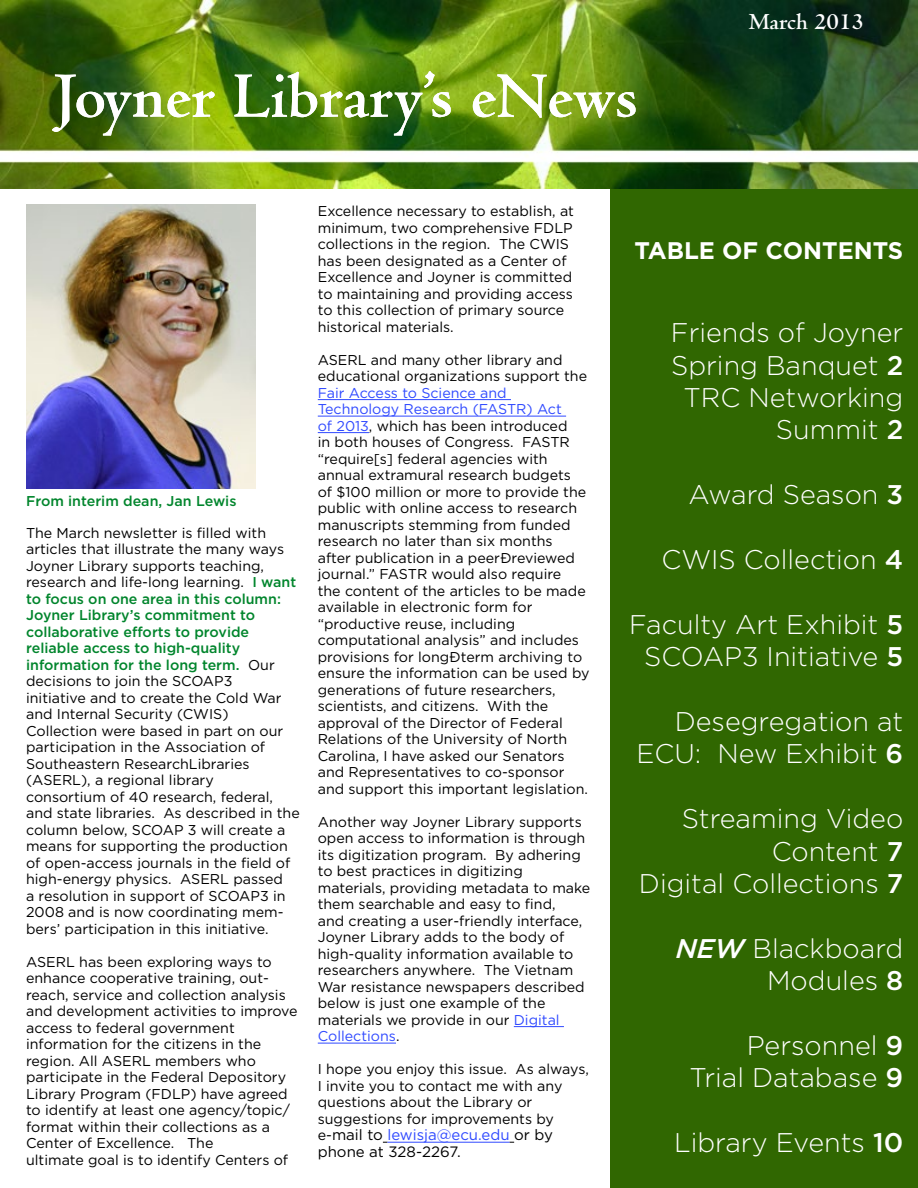
<style>
.page{position:relative;width:918px;height:1188px;background:#fff}
.page>*{position:absolute;margin:0;border:0;box-sizing:border-box;transform-origin:0 0}
.t1{font:700 67.5px "Centaur MT Std";color:#fff}
.t2{font:300 27px/32.4px "Gotham";color:#fff;text-align:right}
.t3{font:700 24px "Gotham";color:#fff}
.t4{font:700 24px "Centaur MT Std";color:#fff}
.t5{font:15px/16.5px "Gotham";color:#000}
.t6{font:14.25px/16.5px "Gotham";color:#000}
.t7{font:500 14.25px "Gotham";color:#00852c}
.s1{font-weight:500;color:#00852c}
.s2{color:#304aff}
.s3{font-size:14.25px}
.s4{font-weight:500}
.s5{font-weight:500;font-style:italic}
</style>
<div class="page">
<img style="left:0;top:0;width:918px;height:189px">
<hr style="left:318px;top:399px;width:193px;height:1px;background:#304aff">
<hr style="left:318px;top:416px;width:248px;height:1px;background:#304aff">
<hr style="left:318px;top:432px;width:51px;height:1px;background:#304aff">
<hr style="left:514px;top:1026px;width:50px;height:1px;background:#304aff">
<hr style="left:318px;top:1043px;width:78px;height:1px;background:#304aff">
<hr style="left:387px;top:1142px;width:123px;height:1px;background:#304aff">
<div style="left:610px;top:189px;width:308px;height:999px;background:#306701"></div>
<img style="left:26px;top:204px;width:229px;height:285px">
<h1 class="t1" style="left:54px;top:60px;width:585px">Joyner Library’s eNews</h1>
<h3 class="t4" style="left:749px;top:8px;width:117px">March 2013</h3>
<p class="t7" style="left:26px;top:493px;width:212px">From interim dean, Jan Lewis</p>
<p class="t6" style="left:26px;top:524px;width:275px">The March newsletter is filled with articles that illustrate the many ways Joyner Library supports teaching, research and life-long learning. <span class="s1">I want to focus on one area in this column:<br>Joyner Library’s commitment to collaborative efforts to provide reliable access to high-quality information for the long term.</span> Our decisions to join the SCOAP3<br>initiative and to create the Cold War and Internal Security (CWIS)<br>Collection were based in part on our participation in the Association of Southeastern ResearchLibraries (ASERL), a regional library<br>consortium of 40 research, federal, and state libraries. As described in the column below, SCOAP 3 will create a means for supporting the production of open-access journals in the field of high-energy physics. ASERL passed<br>a resolution in support of SCOAP3 in 2008 and is now coordinating mem&shy;bers’ participation in this initiative.</p>
<p class="t6" style="left:26px;top:953px;width:273px">ASERL has been exploring ways to enhance cooperative training, out&shy;reach, service and collection analysis and development activities to improve access to federal government information for the citizens in the region. All ASERL members who participate in the Federal Depository Library Program (FDLP) have agreed to identify at least one agency/topic/ format within their collections as a Center of Excellence. The<br>ultimate goal is to identify Centers of</p>
<p class="t6" style="left:318px;top:203px;width:258px">Excellence necessary to establish, at minimum, two comprehensive FDLP collections in the region. The CWIS has been designated as a Center of Excellence and Joyner is committed to maintaining and providing access to this collection of primary source historical materials.</p>
<p class="t6" style="left:318px;top:351px;width:271px">ASERL and many other library and educational organizations support the</p>
<p class="t6" style="left:318px;top:384px;width:273px"><span class="s2">Fair Access to Science and Technology Research (FASTR) Act<br>of 2013</span>, which has been introduced<br>in both houses of Congress. FASTR “require[s] federal agencies with annual extramural research budgets<br>of $100 million or more to provide the public with online access to research manuscripts stemming from funded research no later than six months<br>after publication in a peer‐reviewed journal.” FASTR would also require<br>the content of the articles to be made available in electronic form for “productive reuse, including computational analysis” and includes provisions for long‐term archiving to ensure the information can be used by generations of future researchers, scientists, and citizens. With the approval of the Director of Federal Relations of the University of North Carolina, I have asked our Senators and Representatives to co-sponsor and support this important legislation.</p>
<p class="t6" style="left:318px;top:813px;width:274px">Another way Joyner Library supports open access to information is through its digitization program. By adhering to best practices in digitizing materials, providing metadata to make them searchable and easy to find,<br>and creating a user-friendly interface, Joyner Library adds to the body of high-quality information available to researchers anywhere. The Vietnam War resistance newspapers described below is just one example of the materials we provide in our <span class="s2">Digital Collections</span>.</p>
<p class="t6" style="left:318px;top:1061px;width:273px">I hope you enjoy this issue. As always, I invite you to contact me with any questions about the Library or suggestions for improvements by</p>
<p class="t5" style="left:318px;top:1126px;width:237px"><span class="s3">e-</span>mail to <span class="s2">lewisja@ecu.edu</span> or by phone at 328-2267.</p>
<h3 class="t3" style="left:634px;top:237px;width:270px">TABLE OF CONTENTS</h3>
<h2 class="t2" style="left:671px;top:316px;width:234px">Friends of Joyner<br>Spring Banquet <span class="s4">2<br></span>TRC Networking<br>Summit <span class="s4">2</span></h2>
<h2 class="t2" style="left:688px;top:478px;width:216px">Award Season <span class="s4">3</span></h2>
<h2 class="t2" style="left:661px;top:543px;width:243px">CWIS Collection <span class="s4">4</span></h2>
<h2 class="t2" style="left:629px;top:608px;width:276px;text-align:center">Faculty Art Exhibit <span class="s4">5<br></span>SCOAP3 Initiative <span class="s4">5</span></h2>
<h2 class="t2" style="left:636px;top:705px;width:268px">Desegregation at<br>ECU: New Exhibit <span class="s4">6</span></h2>
<h2 class="t2" style="left:639px;top:802px;width:266px">Streaming Video<br>Content <span class="s4">7<br></span>Digital Collections <span class="s4">7</span></h2>
<h2 class="t2" style="left:676px;top:932px;width:229px"><span class="s5">NEW</span> Blackboard<br>Modules <span class="s4">8</span></h2>
<h2 class="t2" style="left:690px;top:1029px;width:215px">Personnel <span class="s4">9<br></span>Trial Database <span class="s4">9</span></h2>
<h2 class="t2" style="left:674px;top:1126px;width:231px">Library Events <span class="s4">10</span></h2>
</div>
